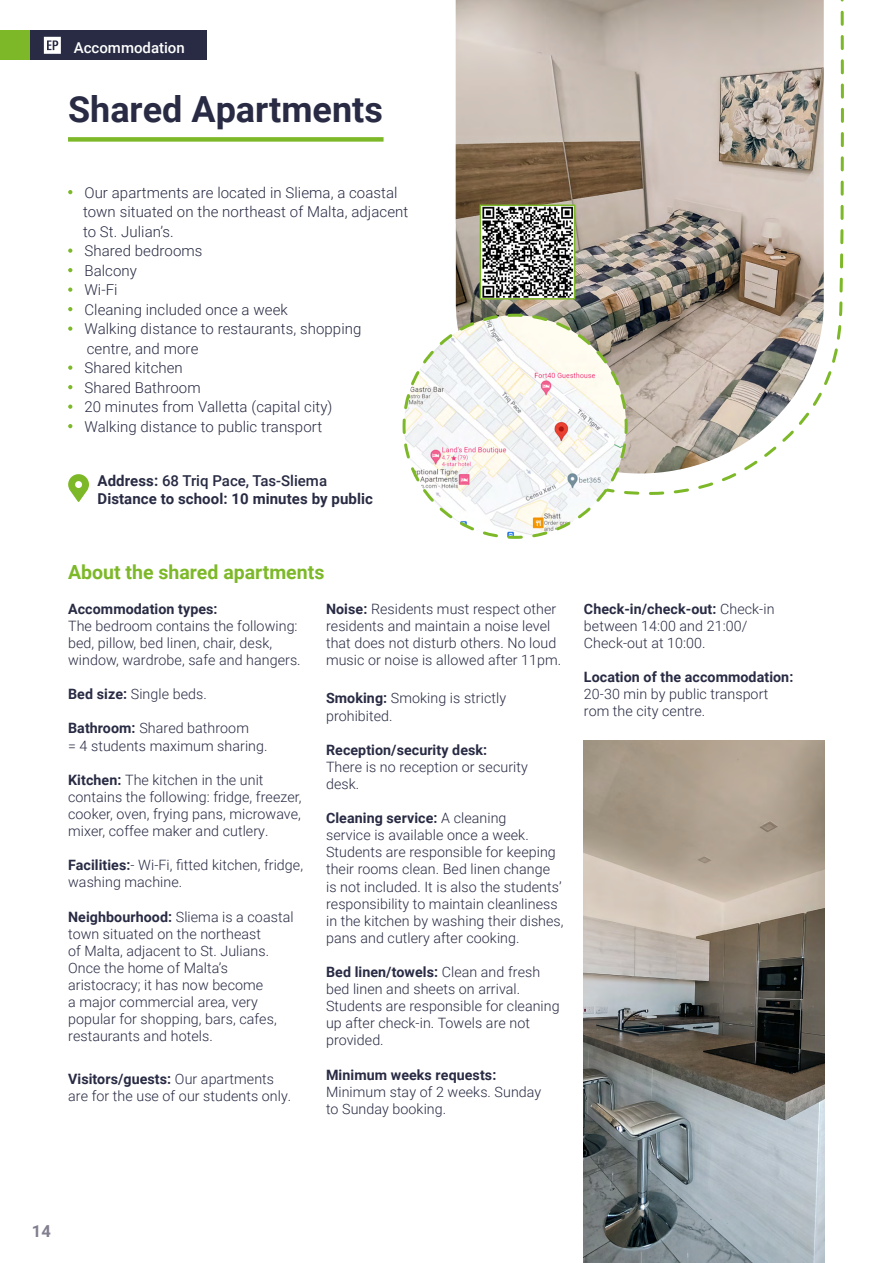
<style>
.page{position:relative;width:893px;height:1263px;background:#fff}
.page>*{position:absolute;margin:0;border:0;box-sizing:border-box;transform-origin:0 0}
.t1{font:700 36px "Roboto";color:#282b43}
.t2{font:700 19.5px "Roboto";color:#7db828}
.t3{font:700 16.5px "Roboto";color:#827e8f}
.t4{font:300 15px/19.5px "Roboto";letter-spacing:.005em;color:#282b43}
.t5{font:700 15px/18px "Roboto";letter-spacing:.005em;color:#282b43}
.t6{font:500 15px "Roboto";color:#fff}
.t7{font:300 14.25px/17.1px "Roboto";letter-spacing:.005em;color:#282b43}
.t8{font:700 14.25px "Roboto";letter-spacing:.005em;color:#282b43}
.s1{font-weight:500}
.s2{font-weight:700}
</style>
<div class="page">
<div style="left:68px;top:137px;width:316px;height:5px;background:#7db828"></div>
<svg style="left:824px;top:0;width:20px;height:385px"></svg>
<img style="left:456px;top:0;width:368px;height:471px">
<svg style="left:629px;top:435px;width:110px;height:60px"></svg>
<svg style="left:402px;top:312px;width:227px;height:227px"></svg>
<div style="left:30px;top:30px;width:177px;height:30px;background:#282b43"></div>
<div style="left:0;top:30px;width:30px;height:30px;background:#7db828"></div>
<svg style="left:44px;top:37px;width:17px;height:17px"></svg>
<img style="left:483px;top:208px;width:89px;height:89px">
<div style="left:480px;top:205px;width:95px;height:95px;border:2px solid #7db828"></div>
<svg style="left:68px;top:190px;width:4px;height:4px"></svg>
<svg style="left:68px;top:248px;width:4px;height:5px"></svg>
<svg style="left:68px;top:268px;width:4px;height:4px"></svg>
<svg style="left:68px;top:287px;width:4px;height:5px"></svg>
<svg style="left:68px;top:307px;width:4px;height:4px"></svg>
<svg style="left:68px;top:326px;width:4px;height:5px"></svg>
<svg style="left:68px;top:365px;width:4px;height:5px"></svg>
<svg style="left:68px;top:385px;width:4px;height:4px"></svg>
<svg style="left:68px;top:404px;width:4px;height:5px"></svg>
<svg style="left:68px;top:424px;width:4px;height:4px"></svg>
<svg style="left:68px;top:474px;width:21px;height:28px"></svg>
<img style="left:584px;top:740px;width:241px;height:523px">
<p class="t6" style="left:74px;top:37px;width:113px">Accommodation</p>
<h1 class="t1" style="left:68px;top:84px;width:316px">Shared Apartments</h1>
<p class="t4" style="left:83px;top:182px;width:327px">Our apartments are located in Sliema, a coastal town situated on the northeast of Malta, adjacent to St. Julian’s.<br>Shared bedrooms<br>Balcony<br>Wi-Fi<br>Cleaning included once a week<br>Walking distance to restaurants, shopping centre, and more<br>Shared kitchen<br>Shared Bathroom<br>20 minutes from Valletta (capital city)<br>Walking distance to public transport</p>
<p class="t5" style="left:98px;top:471px;width:277px">Address: <span class="s1">68 Triq Pace, Tas-Sliema<br></span>Distance to school: 10 minutes by public</p>
<h2 class="t2" style="left:68px;top:559px;width:258px">About the shared apartments</h2>
<p class="t8" style="left:68px;top:599px;width:151px">Accommodation types:</p>
<p class="t7" style="left:68px;top:617px;width:234px">The bedroom contains the following: bed, pillow, bed linen, chair, desk, window, wardrobe, safe and hangers.</p>
<p class="t7" style="left:68px;top:685px;width:140px"><span class="s2">Bed size:</span> Single beds.</p>
<p class="t7" style="left:68px;top:719px;width:201px"><span class="s2">Bathroom:</span> Shared bathroom<br>= 4 students maximum sharing.</p>
<p class="t7" style="left:68px;top:770px;width:235px"><span class="s2">Kitchen:</span> The kitchen in the unit contains the following: fridge, freezer, cooker, oven, frying pans, microwave, mixer, coffee maker and cutlery.</p>
<p class="t7" style="left:68px;top:856px;width:236px"><span class="s2">Facilities:</span>- Wi-Fi, fitted kitchen, fridge, washing machine.</p>
<p class="t7" style="left:68px;top:907px;width:227px"><span class="s2">Neighbourhood:</span> Sliema is a coastal town situated on the northeast<br>of Malta, adjacent to St. Julians.<br>Once the home of Malta’s aristocracy; it has now become<br>a major commercial area, very popular for shopping, bars, cafes, restaurants and hotels.</p>
<p class="t7" style="left:68px;top:1070px;width:225px"><span class="s2">Visitors/guests:</span> Our apartments are for the use of our students only.</p>
<p class="t7" style="left:326px;top:599px;width:237px"><span class="s2">Noise:</span> Residents must respect other residents and maintain a noise level that does not disturb others. No loud music or noise is allowed after 11pm.</p>
<p class="t7" style="left:326px;top:689px;width:182px"><span class="s2">Smoking:</span> Smoking is strictly prohibited.</p>
<p class="t8" style="left:326px;top:740px;width:163px">Reception/security desk:</p>
<p class="t7" style="left:326px;top:758px;width:203px">There is no reception or security desk.</p>
<p class="t7" style="left:326px;top:809px;width:239px"><span class="s2">Cleaning service:</span> A cleaning<br>service is available once a week.<br>Students are responsible for keeping their rooms clean. Bed linen change is not included. It is also the students’ responsibility to maintain cleanliness in the kitchen by washing their dishes, pans and cutlery after cooking.</p>
<p class="t7" style="left:326px;top:963px;width:235px"><span class="s2">Bed linen/towels:</span> Clean and fresh bed linen and sheets on arrival.<br>Students are responsible for cleaning up after check-in. Towels are not provided.</p>
<p class="t8" style="left:326px;top:1065px;width:172px">Minimum weeks requests:</p>
<p class="t7" style="left:326px;top:1083px;width:217px">Minimum stay of 2 weeks. Sunday to Sunday booking.</p>
<p class="t7" style="left:584px;top:599px;width:192px"><span class="s2">Check-in/check-out:</span> Check-in between 14:00 and 21:00/<br>Check-out at 10:00.</p>
<p class="t8" style="left:584px;top:667px;width:211px">Location of the accommodation:</p>
<p class="t7" style="left:584px;top:685px;width:186px">20-30 min by public transport rom the city centre.</p>
<p class="t3" style="left:32px;top:1219px;width:20px">14</p>
</div>
